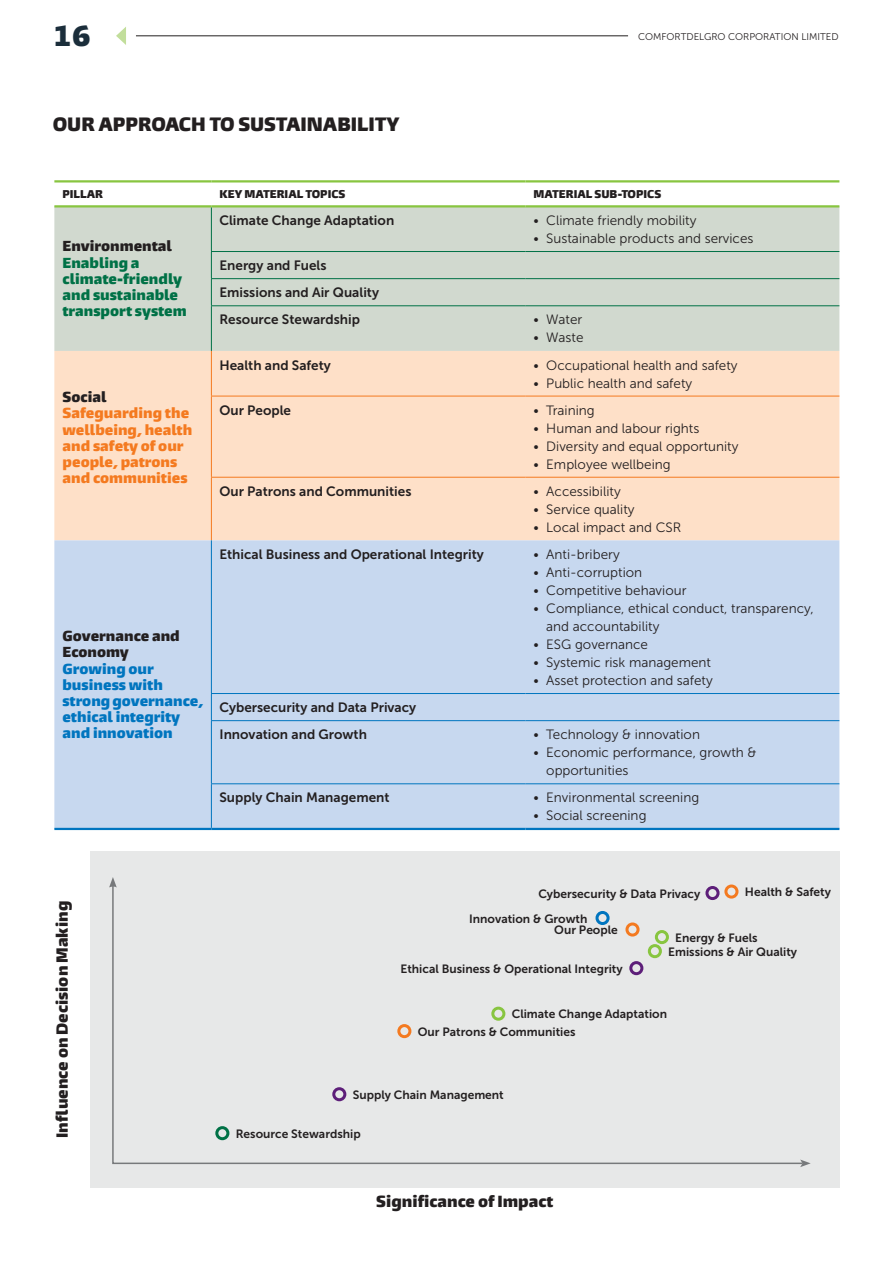
<style>
.page{position:relative;width:893px;height:1264px;background:#fff}
.page>*{position:absolute;margin:0;border:0;box-sizing:border-box;transform-origin:0 0}
.t1{font:900 27px "Burlingame Pro";color:#1b2e3b}
.t2{font:900 18px "Burlingame Pro";color:#231f20}
.t3{font:900 15px "Burlingame Pro";color:#231f20}
.t4{font:13.5px/18px "Museo Sans 300";color:#231f20}
.t5{font:13.5px "Museo Sans 700";color:#231f20}
.t6{font:900 13.5px/16.2px "Burlingame Pro";color:#f47a20}
.t7{font:900 13.5px/16.2px "Burlingame Pro";color:#0075bf}
.t8{font:900 13.5px/16.2px "Burlingame Pro";color:#007146}
.t9{font:900 13.5px/16.2px "Burlingame Pro";color:#231f20}
.t10{font:12px "Museo Sans 700";color:#231f20}
.t11{font:900 10.5px "Burlingame Pro";color:#231f20}
.t12{font:9.75px "Museo Sans 300";color:#231f20}
.s1{color:#231f20}
</style>
<div class="page">
<div style="left:90px;top:851px;width:749px;height:336px;background:#e7e8e8"></div>
<div style="left:54px;top:207px;width:785px;height:144px;background:#d1d9cf"></div>
<div style="left:54px;top:351px;width:785px;height:189px;background:#fee0c8"></div>
<div style="left:54px;top:540px;width:785px;height:288px;background:#c7d8ef"></div>
<hr style="left:54px;top:180px;width:157px;height:2px;background:#88c540">
<hr style="left:211px;top:180px;width:314px;height:2px;background:#88c540">
<hr style="left:525px;top:180px;width:314px;height:2px;background:#88c540">
<hr style="left:54px;top:205px;width:157px;height:2px;background:#88c540">
<hr style="left:211px;top:205px;width:314px;height:2px;background:#88c540">
<hr style="left:525px;top:205px;width:314px;height:2px;background:#88c540">
<hr style="left:211px;top:207px;width:1px;height:44px;background:#007146">
<svg style="left:211px;top:252px;width:1px;height:53px"></svg>
<hr style="left:211px;top:306px;width:1px;height:45px;background:#007146">
<hr style="left:211px;top:351px;width:1px;height:45px;background:#f47a20">
<hr style="left:211px;top:396px;width:1px;height:81px;background:#f47a20">
<hr style="left:211px;top:478px;width:1px;height:62px;background:#f47a20">
<hr style="left:211px;top:540px;width:1px;height:153px;background:#0075bf">
<svg style="left:211px;top:694px;width:1px;height:26px"></svg>
<hr style="left:211px;top:721px;width:1px;height:62px;background:#0075bf">
<hr style="left:211px;top:784px;width:1px;height:44px;background:#0075bf">
<hr style="left:211px;top:251px;width:314px;height:1px;background:#007146">
<hr style="left:525px;top:251px;width:314px;height:1px;background:#007146">
<hr style="left:211px;top:278px;width:314px;height:1px;background:#007146">
<hr style="left:525px;top:278px;width:314px;height:1px;background:#007146">
<hr style="left:211px;top:305px;width:314px;height:1px;background:#007146">
<hr style="left:525px;top:305px;width:314px;height:1px;background:#007146">
<hr style="left:211px;top:396px;width:314px;height:1px;background:#f47a20">
<hr style="left:525px;top:396px;width:314px;height:1px;background:#f47a20">
<hr style="left:211px;top:477px;width:314px;height:1px;background:#f47a20">
<hr style="left:525px;top:477px;width:314px;height:1px;background:#f47a20">
<hr style="left:211px;top:693px;width:314px;height:1px;background:#0075bf">
<hr style="left:525px;top:693px;width:314px;height:1px;background:#0075bf">
<hr style="left:211px;top:720px;width:314px;height:1px;background:#0075bf">
<hr style="left:525px;top:720px;width:314px;height:1px;background:#0075bf">
<hr style="left:211px;top:783px;width:314px;height:1px;background:#0075bf">
<hr style="left:525px;top:783px;width:314px;height:1px;background:#0075bf">
<hr style="left:54px;top:828px;width:157px;height:2px;background:#0075bf">
<hr style="left:211px;top:828px;width:314px;height:2px;background:#0075bf">
<hr style="left:525px;top:828px;width:314px;height:2px;background:#0075bf">
<svg style="left:112px;top:884px;width:688px;height:281px"></svg>
<svg style="left:109px;top:877px;width:8px;height:10px"></svg>
<svg style="left:800px;top:1159px;width:11px;height:8px"></svg>
<svg style="left:116px;top:27px;width:10px;height:18px"></svg>
<hr style="left:136px;top:35px;width:492px;height:1px;background:#231f20">
<h1 class="t1" style="left:54px;top:19px;width:38px">16</h1>
<p class="t12" style="left:638px;top:31px;width:202px">COMFORTDELGRO CORPORATION LIMITED</p>
<p class="t2" style="left:53px;top:113px;width:349px">OUR APPROACH TO SUSTAINABILITY</p>
<p class="t11" style="left:62px;top:187px;width:42px">PILLAR</p>
<p class="t11" style="left:219px;top:187px;width:127px">KEY MATERIAL TOPICS</p>
<p class="t11" style="left:533px;top:187px;width:129px">MATERIAL SUB-TOPICS</p>
<p class="t8" style="left:62px;top:238px;width:126px"><span class="s1">Environmental<br></span>Enabling a climate-friendly and sustainable transport system</p>
<p class="t9" style="left:62px;top:389px;width:46px">Social</p>
<p class="t6" style="left:62px;top:405px;width:131px">Safeguarding the wellbeing, health and safety of our people, patrons and communities</p>
<p class="t9" style="left:62px;top:628px;width:119px">Governance and<br>Economy</p>
<p class="t7" style="left:62px;top:660px;width:142px">Growing our business with strong governance, ethical integrity and innovation</p>
<p class="t5" style="left:219px;top:213px;width:176px">Climate Change Adaptation</p>
<p class="t4" style="left:533px;top:211px;width:164px">• Climate friendly mobility</p>
<p class="t4" style="left:533px;top:229px;width:221px">• Sustainable products and services</p>
<p class="t5" style="left:219px;top:258px;width:108px">Energy and Fuels</p>
<p class="t5" style="left:219px;top:285px;width:161px">Emissions and Air Quality</p>
<p class="t5" style="left:219px;top:312px;width:142px">Resource Stewardship</p>
<p class="t4" style="left:533px;top:311px;width:50px">• Water</p>
<p class="t4" style="left:533px;top:329px;width:52px">• Waste</p>
<p class="t5" style="left:219px;top:357px;width:113px">Health and Safety</p>
<p class="t4" style="left:533px;top:356px;width:206px">• Occupational health and safety</p>
<p class="t4" style="left:533px;top:374px;width:160px">• Public health and safety</p>
<p class="t5" style="left:219px;top:402px;width:73px">Our People</p>
<p class="t4" style="left:533px;top:401px;width:63px">• Training</p>
<p class="t4" style="left:533px;top:419px;width:167px">• Human and labour rights</p>
<p class="t4" style="left:533px;top:437px;width:207px">• Diversity and equal opportunity</p>
<p class="t4" style="left:533px;top:455px;width:139px">• Employee wellbeing</p>
<p class="t5" style="left:219px;top:484px;width:193px">Our Patrons and Communities</p>
<p class="t4" style="left:533px;top:482px;width:89px">• Accessibility</p>
<p class="t4" style="left:533px;top:500px;width:103px">• Service quality</p>
<p class="t4" style="left:533px;top:518px;width:149px">• Local impact and CSR</p>
<p class="t5" style="left:219px;top:547px;width:266px">Ethical Business and Operational Integrity</p>
<p class="t4" style="left:533px;top:545px;width:88px">• Anti-bribery</p>
<p class="t4" style="left:533px;top:563px;width:110px">• Anti-corruption</p>
<p class="t4" style="left:533px;top:581px;width:154px">• Competitive behaviour</p>
<p class="t4" style="left:546px;top:599px;width:269px;text-indent:-13px">• Compliance, ethical conduct, transparency, and accountability</p>
<p class="t4" style="left:533px;top:635px;width:116px">• ESG governance</p>
<p class="t4" style="left:533px;top:653px;width:179px">• Systemic risk management</p>
<p class="t4" style="left:533px;top:671px;width:181px">• Asset protection and safety</p>
<p class="t5" style="left:219px;top:700px;width:198px">Cybersecurity and Data Privacy</p>
<p class="t5" style="left:219px;top:727px;width:149px">Innovation and Growth</p>
<p class="t4" style="left:533px;top:726px;width:168px">• Technology &amp; innovation</p>
<p class="t4" style="left:546px;top:744px;width:212px;text-indent:-13px">• Economic performance, growth &amp; opportunities</p>
<p class="t5" style="left:219px;top:790px;width:172px">Supply Chain Management</p>
<p class="t4" style="left:533px;top:789px;width:167px">• Environmental screening</p>
<p class="t4" style="left:533px;top:807px;width:114px">• Social screening</p>
<p class="t3" style="left:53px;top:1138px;width:238px;rotate:-90deg">Influence on Decision Making</p>
<p class="t10" style="left:538px;top:887px;width:163px">Cybersecurity &amp; Data Privacy</p>
<p class="t10" style="left:469px;top:912px;width:120px">Innovation &amp; Growth</p>
<p class="t10" style="left:745px;top:885px;width:88px">Health &amp; Safety</p>
<p class="t10" style="left:554px;top:923px;width:65px">Our People</p>
<p class="t10" style="left:400px;top:962px;width:224px">Ethical Business &amp; Operational Integrity</p>
<p class="t10" style="left:675px;top:931px;width:84px">Energy &amp; Fuels</p>
<p class="t10" style="left:668px;top:945px;width:130px">Emissions &amp; Air Quality</p>
<p class="t10" style="left:512px;top:1007px;width:157px">Climate Change Adaptation</p>
<p class="t10" style="left:418px;top:1025px;width:159px">Our Patrons &amp; Communities</p>
<p class="t10" style="left:353px;top:1088px;width:153px">Supply Chain Management</p>
<p class="t10" style="left:236px;top:1127px;width:126px">Resource Stewardship</p>
<p class="t3" style="left:376px;top:1192px;width:179px">Significance of Impact</p>
</div>
